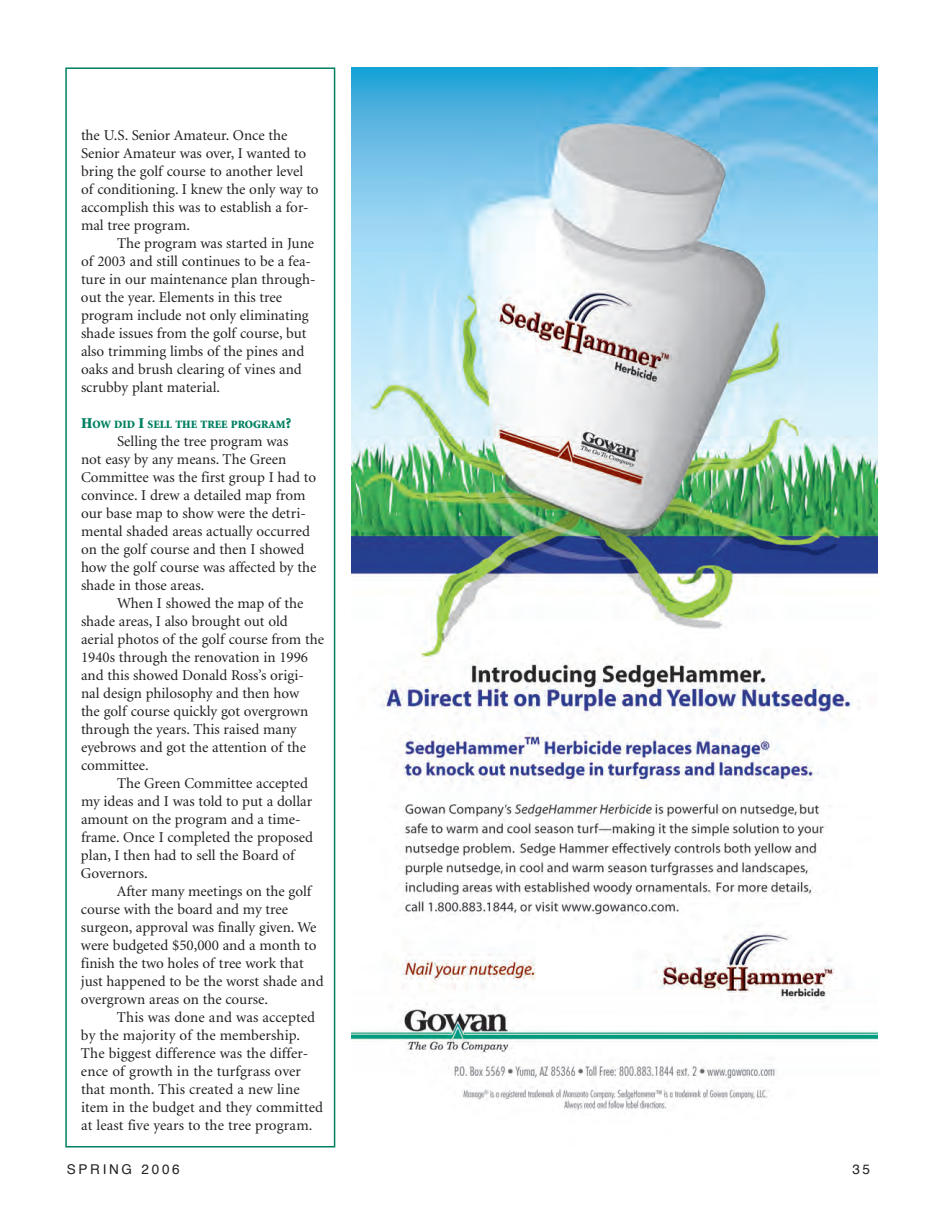
<style>
.page{position:relative;width:945px;height:1215px;background:#fff}
.page>*{position:absolute;margin:0;border:0;box-sizing:border-box;transform-origin:0 0}
.t1{font:15px/18px "Minion";color:#231f20}
.t2{font:13.5px "Helvetica";letter-spacing:.2em;color:#231f20}
.t3{font:900 11.25px "Minion";color:#008062}
.s1{font-size:15px}
</style>
<div class="page">
<div style="left:65px;top:67px;width:270px;height:1080px;border:2px solid #008062"></div>
<img style="left:351px;top:68px;width:526px;height:1042px">
<p class="t1" style="left:81px;top:126px;width:239px">the U.S. Senior Amateur. Once the Senior Amateur was over, I wanted to bring the golf course to another level of conditioning. I knew the only way to accomplish this was to establish a for&shy;mal tree program.</p>
<p class="t1" style="left:81px;top:234px;width:236px;text-indent:36px">The program was started in June of 2003 and still continues to be a fea&shy;ture in our maintenance plan through&shy;out the year. Elements in this tree program include not only eliminating shade issues from the golf course, but also trimming limbs of the pines and oaks and brush clearing of vines and scrubby plant material.</p>
<p class="t3" style="left:81px;top:418px;width:212px"><span class="s1">H</span>OW DID <span class="s1">I</span> SELL THE TREE PROGRAM<span class="s1">?</span></p>
<p class="t1" style="left:81px;top:432px;width:237px;text-indent:36px">Selling the tree program was<br>not easy by any means. The Green Committee was the first group I had to convince. I drew a detailed map from our base map to show were the detri&shy;mental shaded areas actually occurred on the golf course and then I showed how the golf course was affected by the shade in those areas.</p>
<p class="t1" style="left:81px;top:594px;width:244px;text-indent:36px">When I showed the map of the shade areas, I also brought out old aerial photos of the golf course from the<br>1940s through the renovation in 1996 and this showed Donald Ross’s origi&shy;nal design philosophy and then how<br>the golf course quickly got overgrown through the years. This raised many eyebrows and got the attention of the committee.</p>
<p class="t1" style="left:81px;top:774px;width:234px;text-indent:36px">The Green Committee accepted my ideas and I was told to put a dollar amount on the program and a time&shy;frame. Once I completed the proposed plan, I then had to sell the Board of<br>Governors.</p>
<p class="t1" style="left:81px;top:882px;width:244px;text-indent:36px">After many meetings on the golf course with the board and my tree surgeon, approval was finally given. We were budgeted $50,000 and a month to finish the two holes of tree work that just happened to be the worst shade and overgrown areas on the course.</p>
<p class="t1" style="left:81px;top:1008px;width:244px;text-indent:36px">This was done and was accepted by the majority of the membership.<br>The biggest difference was the differ&shy;ence of growth in the turfgrass over that month. This created a new line item in the budget and they committed at least five years to the tree program.</p>
<p class="t2" style="left:67px;top:1158px;width:114px">SPRING 2006</p>
<p class="t2" style="left:852px;top:1158px;width:19px">35</p>
</div>
